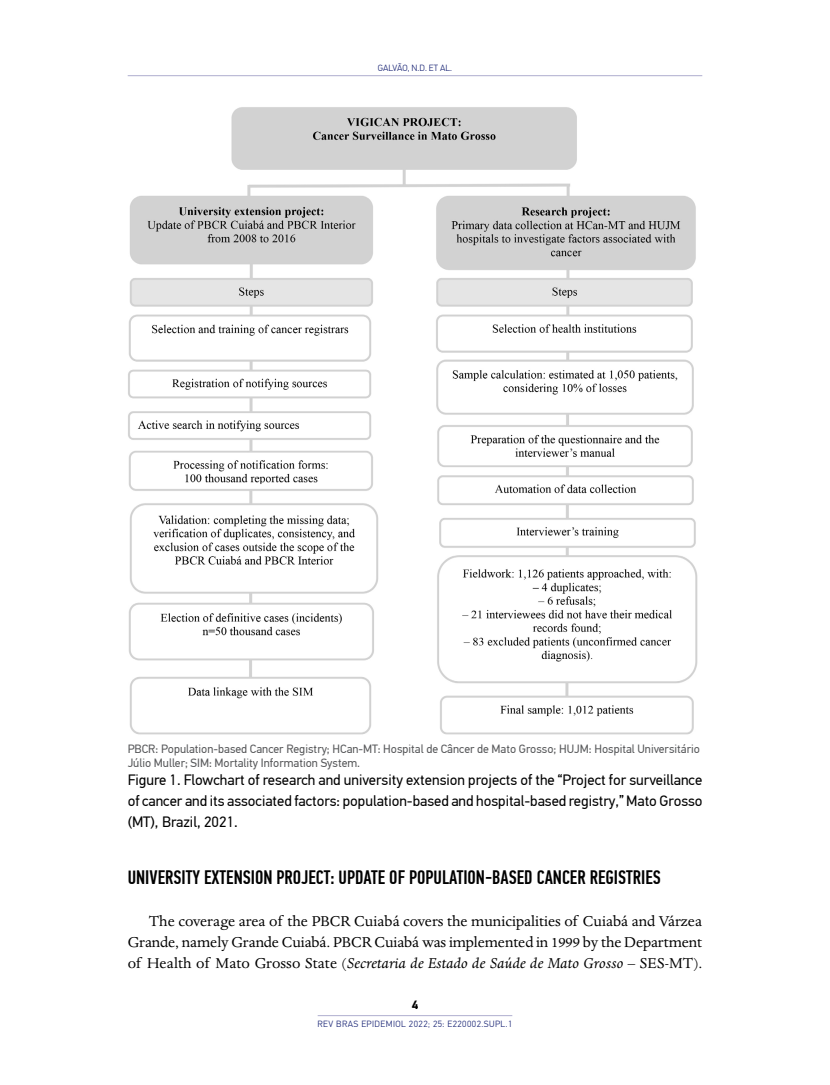
<style>
.page{position:relative;width:830px;height:1085px;background:#fff}
.page>*{position:absolute;margin:0;border:0;box-sizing:border-box;transform-origin:0 0}
.t1{font:500 19.5px "PF Din Text Comp Pro";color:#000}
.t2{font:16.5px/21px "Dante MT Std";letter-spacing:-.01em;color:#000;text-align:justify}
.t3{font:15px/21px "PF Din Text Pro";letter-spacing:-.005em;color:#000;text-align:justify}
.t4{font:12px/14.4px "PF Din Text Pro";color:#58595b}
.t5{font:700 12px "PF Din Text Pro";color:#000}
.t6{font:300 9px "PF Din Text Pro";letter-spacing:.05em;color:#1d2877}
.t7{font:300 9px "PF Din Text Pro";color:#1d2877}
.s1{font-style:italic}
</style>
<div class="page">
<hr style="left:128px;top:75px;width:574px;height:1px;background:#afaecf">
<hr style="left:317px;top:1015px;width:195px;height:1px;background:#afaecf">
<img style="left:128px;top:107px;width:570px;height:628px">
<p class="t7" style="left:378px;top:63px;width:76px">GALVÃO, N.D. ET AL.</p>
<p class="t4" style="left:128px;top:741px;width:573px">PBCR: Population-based Cancer Registry; HCan-MT: Hospital de Câncer de Mato Grosso; HUJM: Hospital Universitário<br>Júlio Muller; SIM: Mortality Information System.</p>
<p class="t3" style="left:128px;top:769px;width:576px">Figure 1. Flowchart of research and university extension projects of the “Project for surveillance of cancer and its associated factors: population-based and hospital-based registry,” Mato Grosso (MT), Brazil, 2021.</p>
<p class="t1" style="left:128px;top:865px;width:534px">UNIVERSITY EXTENSION PROJECT: UPDATE OF POPULATION-BASED CANCER REGISTRIES</p>
<p class="t2" style="left:128px;top:910px;width:576px;text-indent:21px">The coverage area of the PBCR Cuiabá covers the municipalities of Cuiabá and Várzea Grande, namely Grande Cuiabá. PBCR Cuiabá was implemented in 1999 by the Department of Health of Mato Grosso State (<span class="s1">Secretaria de Estado de Saúde de Mato Grosso</span> – SES-MT).</p>
<p class="t5" style="left:411px;top:997px;width:8px">4</p>
<p class="t6" style="left:317px;top:1018px;width:196px">REV BRAS EPIDEMIOL 2022; 25: E220002.SUPL.1</p>
</div>
